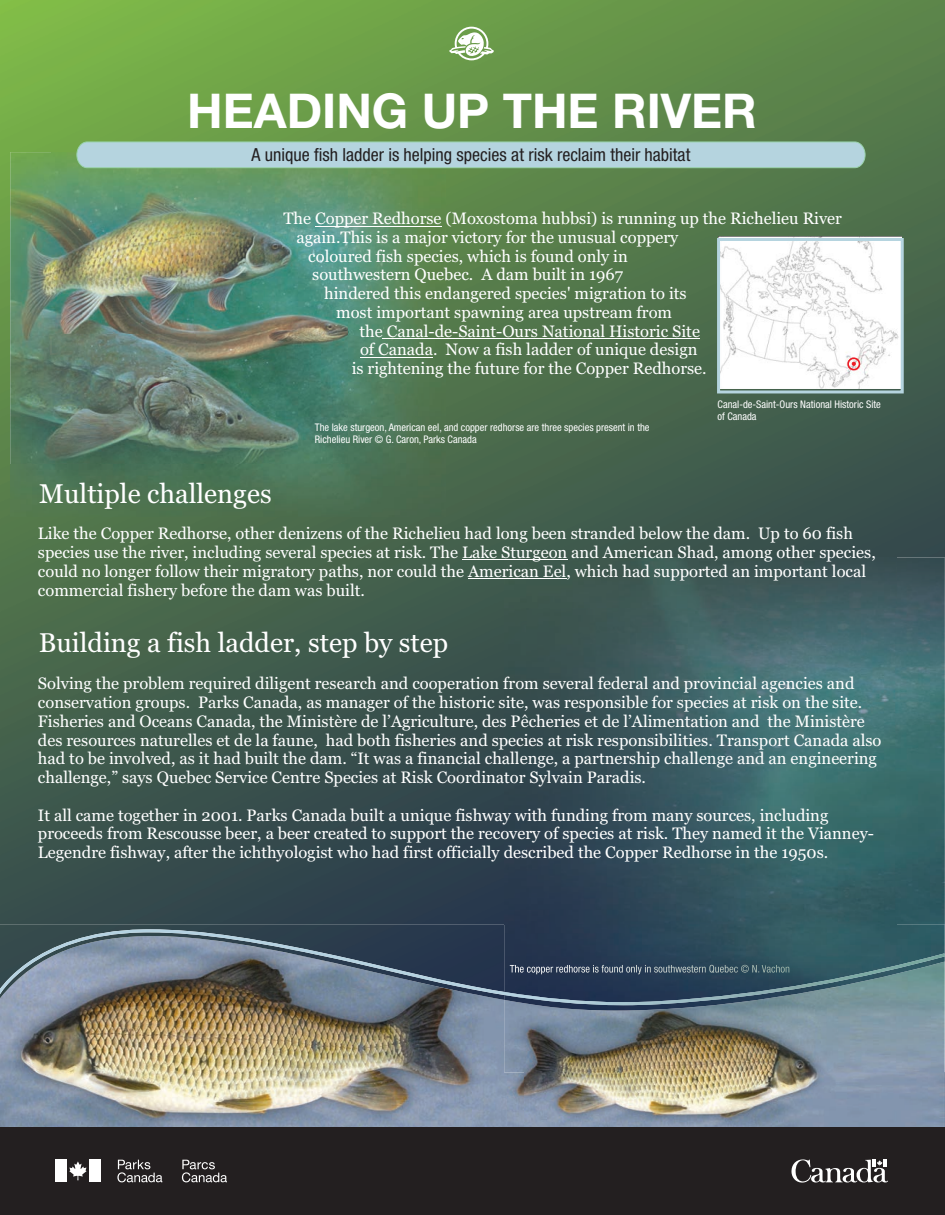
<style>
.page{position:relative;width:945px;height:1215px;background:#fff}
.page>*{position:absolute;margin:0;border:0;box-sizing:border-box;transform-origin:0 0}
.t1{font:700 48px "Helvetica Neue LT";color:#fff}
.t2{font:27px "Georgia";color:#fff}
.t3{font:18px "Helvetica Neue Condensed";color:#231f20}
.t4{font:16.5px/18.8px "Georgia";color:#fff}
.t5{font:10.5px/12px "Helvetica Neue Condensed";color:#fff}
</style>
<div class="page">
<img style="left:0;top:1005px;width:419px;height:122px">
<img style="left:419px;top:1005px;width:53px;height:122px">
<img style="left:472px;top:1005px;width:53px;height:122px">
<img style="left:525px;top:1072px;width:420px;height:55px">
<img style="left:894px;top:0;width:51px;height:557px">
<img style="left:0;top:479px;width:524px;height:445px">
<img style="left:524px;top:0;width:370px;height:557px">
<img style="left:421px;top:0;width:105px;height:479px">
<img style="left:0;top:0;width:51px;height:479px">
<img style="left:51px;top:0;width:370px;height:152px">
<img style="left:0;top:924px;width:504px;height:5px">
<svg style="left:0;top:929px;width:504px;height:76px;background:#5c6976"></svg>
<img style="left:10px;top:152px;width:435px;height:365px">
<img style="left:50px;top:335px;width:145px;height:25px">
<img style="left:504px;top:1011px;width:441px;height:61px">
<img style="left:504px;top:557px;width:391px;height:367px">
<img style="left:895px;top:557px;width:50px;height:367px">
<img style="left:504px;top:924px;width:441px;height:29px">
<img style="left:504px;top:1005px;width:441px;height:6px">
<img style="left:504px;top:953px;width:441px;height:52px">
<img style="left:510px;top:965px;width:249px;height:9px">
<svg style="left:762px;top:965px;width:5px;height:7px"></svg>
<img style="left:767px;top:965px;width:22px;height:8px">
<div style="left:0;top:1127px;width:945px;height:88px;background:#231f20"></div>
<svg style="left:791px;top:1159px;width:97px;height:24px"></svg>
<div style="left:56px;top:1160px;width:11px;height:22px;background:#fff"></div>
<div style="left:89px;top:1160px;width:11px;height:22px;background:#fff"></div>
<svg style="left:69px;top:1161px;width:18px;height:19px"></svg>
<svg style="left:117px;top:1160px;width:45px;height:22px"></svg>
<svg style="left:182px;top:1160px;width:45px;height:22px"></svg>
<hr style="left:315px;top:226px;width:127px;height:1px;background:#fff">
<hr style="left:383px;top:338px;width:317px;height:1px;background:#fff">
<hr style="left:360px;top:357px;width:73px;height:1px;background:#fff">
<hr style="left:462px;top:560px;width:105px;height:1px;background:#fff">
<hr style="left:468px;top:578px;width:98px;height:1px;background:#fff">
<svg style="left:449px;top:27px;width:45px;height:33px"></svg>
<svg style="left:77px;top:142px;width:788px;height:26px;background:#b3d3db"></svg>
<img style="left:719px;top:236px;width:182px;height:153px">
<div style="left:717px;top:238px;width:187px;height:155px;border:3px solid #b5d4df"></div>
<div style="left:847px;top:358px;width:13px;height:12px;border:2px solid #ed1c24;border-radius:50%"></div>
<h1 class="t1" style="left:187px;top:94px;width:571px">HEADING UP THE RIVER</h1>
<p class="t3" style="left:251px;top:144px;width:441px">A unique fish ladder is helping species at risk reclaim their habitat</p>
<p class="t4" style="left:283px;top:210px;width:560px">The Copper Redhorse (Moxostoma hubbsi) is running up the Richelieu River</p>
<p class="t4" style="left:296px;top:229px;width:384px">again.This is a major victory for the unusual coppery</p>
<p class="t4" style="left:308px;top:248px;width:321px">coloured fish species, which is found only in</p>
<p class="t4" style="left:312px;top:267px;width:312px">southwestern Quebec. A dam built in 1967</p>
<p class="t4" style="left:324px;top:285px;width:364px">hindered this endangered species' migration to its</p>
<p class="t4" style="left:336px;top:304px;width:338px">most important spawning area upstream from</p>
<p class="t4" style="left:360px;top:323px;width:342px">the Canal-de-Saint-Ours National Historic Site</p>
<p class="t4" style="left:360px;top:342px;width:339px">of Canada. Now a fish ladder of unique design</p>
<p class="t4" style="left:352px;top:360px;width:357px">is rightening the future for the Copper Redhorse.</p>
<h2 class="t2" style="left:39px;top:482px;width:234px">Multiple challenges</h2>
<p class="t5" style="left:315px;top:421px;width:336px">The lake sturgeon, American eel, and copper redhorse are three species present in the<br>Richelieu River © G. Caron, Parks Canada</p>
<p class="t5" style="left:718px;top:398px;width:165px">Canal-de-Saint-Ours National Historic Site of Canada</p>
<p class="t4" style="left:38px;top:526px;width:839px">Like the Copper Redhorse, other denizens of the Richelieu had long been stranded below the dam. Up to 60 fish species use the river, including several species at risk. The Lake Sturgeon and American Shad, among other species, could no longer follow their migratory paths, nor could the American Eel, which had supported an important local commercial fishery before the dam was built.</p>
<h2 class="t2" style="left:39px;top:631px;width:411px">Building a fish ladder, step by step</h2>
<p class="t4" style="left:38px;top:675px;width:845px">Solving the problem required diligent research and cooperation from several federal and provincial agencies and conservation groups. Parks Canada, as manager of the historic site, was responsible for species at risk on the site.<br>Fisheries and Oceans Canada, the Ministère de l’Agriculture, des Pêcheries et de l’Alimentation and the Ministère des resources naturelles et de la faune, had both fisheries and species at risk responsibilities. Transport Canada also had to be involved, as it had built the dam. “It was a financial challenge, a partnership challenge and an engineering challenge,” says Quebec Service Centre Species at Risk Coordinator Sylvain Paradis.</p>
<p class="t4" style="left:38px;top:807px;width:838px">It all came together in 2001. Parks Canada built a unique fishway with funding from many sources, including proceeds from Rescousse beer, a beer created to support the recovery of species at risk. They named it the Vianney-<br>Legendre fishway, after the ichthyologist who had first officially described the Copper Redhorse in the 1950s.</p>
</div>
